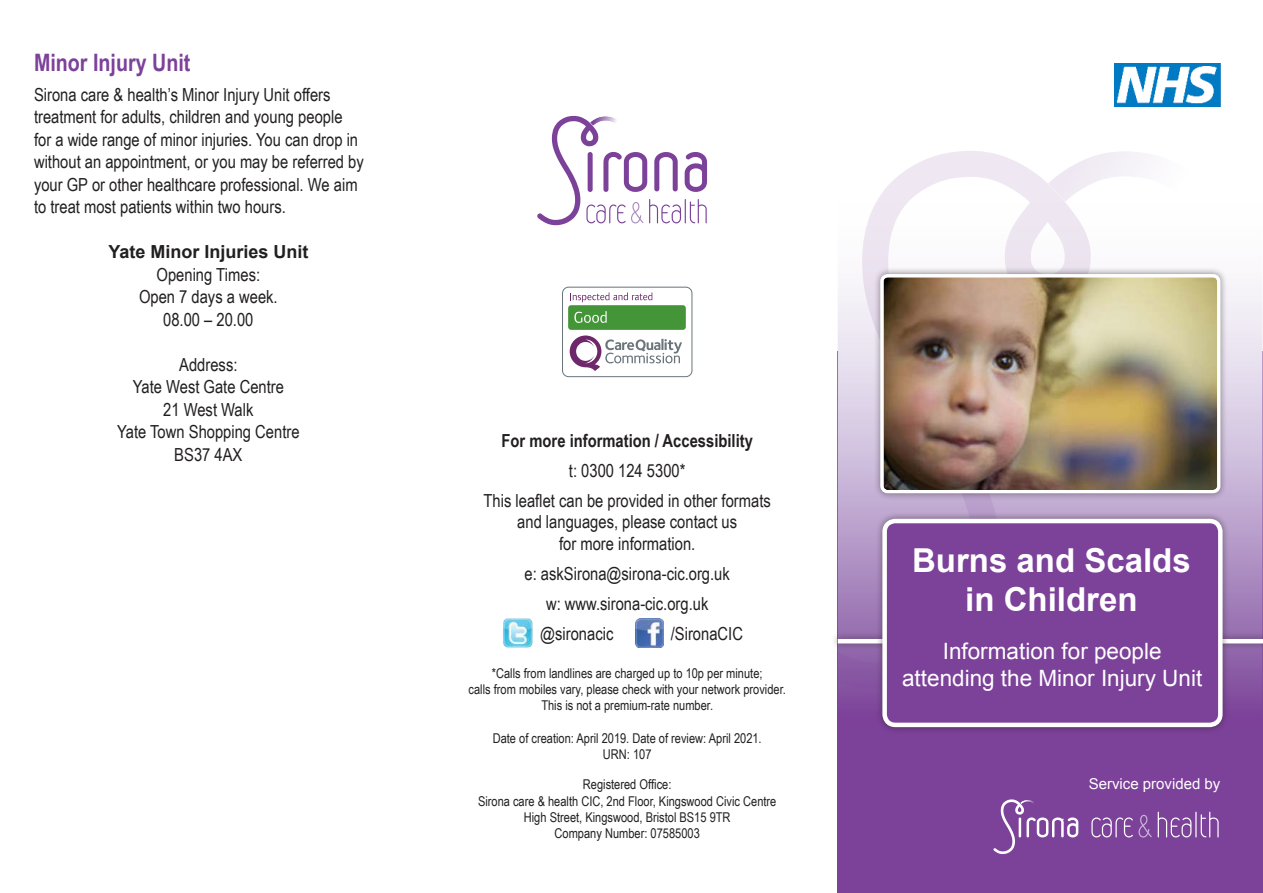
<style>
.page{position:relative;width:1263px;height:893px;background:#fff}
.page>*{position:absolute;margin:0;border:0;box-sizing:border-box;transform-origin:0 0}
.t1{font:700 33px/39px "Arial";color:#fff;text-align:center}
.t2{font:700 24px "Arial Narrow";color:#7c4199}
.t3{font:22.5px/27px "Arial";color:#fff;text-align:center}
.t4{font:18px/22.5px "Arial Narrow";color:#221f1f;text-align:center}
.t5{font:700 18px "Arial Narrow";color:#221f1f}
.t6{font:700 18px "Arial";color:#221f1f}
.t7{font:15px "Arial";color:#fff}
.t8{font:13.5px/16.2px "Arial Narrow";color:#221f1f;text-align:center}
</style>
<div class="page">
<div style="left:838px;top:352px;width:425px;height:541px;background:#7c4199"></div>
<img style="left:838px;top:63px;width:424px;height:636px">
<svg style="left:1047px;top:150px;width:165px;height:53px"></svg>
<svg style="left:838px;top:151px;width:253px;height:538px"></svg>
<div style="left:873px;top:267px;width:355px;height:233px;background:#221f1f;opacity:.5"></div>
<img style="left:884px;top:278px;width:332px;height:211px">
<div style="left:880px;top:274px;width:340px;height:219px;border:3px solid #fff;border-radius:6px"></div>
<img style="left:1114px;top:64px;width:107px;height:42px">
<div style="left:831px;top:632px;width:432px;height:18px;background:#221f1f;opacity:.5"></div>
<hr style="left:838px;top:639px;width:425px;height:4px;background:#fff">
<div style="left:875px;top:512px;width:355px;height:222px;background:#221f1f;opacity:.5"></div>
<div style="left:885px;top:521px;width:335px;height:204px;background:#7c4199;border-radius:11px"></div>
<div style="left:882px;top:519px;width:340px;height:208px;border:5px solid #fff;border-radius:11px"></div>
<svg style="left:993px;top:799px;width:85px;height:55px"></svg>
<svg style="left:1091px;top:815px;width:61px;height:22px"></svg>
<svg style="left:1158px;top:812px;width:60px;height:25px"></svg>
<div style="left:562px;top:287px;width:130px;height:90px;border:1px solid #69747b;border-radius:6px"></div>
<svg style="left:570px;top:292px;width:82px;height:10px"></svg>
<div style="left:568px;top:305px;width:118px;height:25px;background:#439538;border-radius:3px"></div>
<svg style="left:574px;top:311px;width:33px;height:12px"></svg>
<svg style="left:570px;top:335px;width:112px;height:36px"></svg>
<img style="left:636px;top:619px;width:28px;height:28px">
<img style="left:503px;top:618px;width:30px;height:30px">
<svg style="left:537px;top:116px;width:170px;height:109px"></svg>
<h2 class="t2" style="left:34px;top:53px;width:158px">Minor Injury Unit</h2>
<p class="t4" style="left:34px;top:85px;width:331px;text-align:left">Sirona care &amp; health’s Minor Injury Unit offers treatment for adults, children and young people for a wide range of minor injuries. You can drop in without an appointment, or you may be referred by your GP or other healthcare professional. We aim to treat most patients within two hours.</p>
<p class="t6" style="left:108px;top:245px;width:202px">Yate Minor Injuries Unit</p>
<p class="t4" style="left:139px;top:265px;width:140px">Opening Times:<br>Open 7 days a week.<br>08.00 – 20.00</p>
<p class="t4" style="left:117px;top:355px;width:184px">Address:<br>Yate West Gate Centre<br>21 West Walk<br>Yate Town Shopping Centre<br>BS37 4AX</p>
<p class="t5" style="left:502px;top:434px;width:253px">For more information / Accessibility</p>
<p class="t4" style="left:484px;top:457px;width:289px;line-height:30px">t: 0300 124 5300*<br>This leaflet can be provided in other formats</p>
<p class="t4" style="left:517px;top:513px;width:221px;line-height:21.6px">and languages, please contact us for more information.</p>
<p class="t4" style="left:525px;top:564px;width:207px">e: askSirona@sirona-cic.org.uk</p>
<p class="t4" style="left:546px;top:594px;width:164px">w: www.sirona-cic.org.uk</p>
<p class="t4" style="left:540px;top:624px;width:75px">@sironacic</p>
<p class="t4" style="left:671px;top:624px;width:74px">/SironaCIC</p>
<p class="t8" style="left:469px;top:666px;width:319px">*Calls from landlines are charged up to 10p per minute;<br>calls from mobiles vary, please check with your network provider.<br>This is not a premium-rate number.</p>
<p class="t8" style="left:493px;top:729px;width:270px">Date of creation: April 2019. Date of review: April 2021.<br>URN: 107</p>
<p class="t8" style="left:478px;top:776px;width:300px">Registered Office:<br>Sirona care &amp; health CIC, 2nd Floor, Kingswood Civic Centre High Street, Kingswood, Bristol BS15 9TR<br>Company Number: 07585003</p>
<h1 class="t1" style="left:912px;top:544px;width:280px">Burns and Scalds in Children</h1>
<p class="t3" style="left:902px;top:640px;width:302px">Information for people attending the Minor Injury Unit</p>
<p class="t7" style="left:1089px;top:778px;width:133px">Service provided by</p>
</div>
